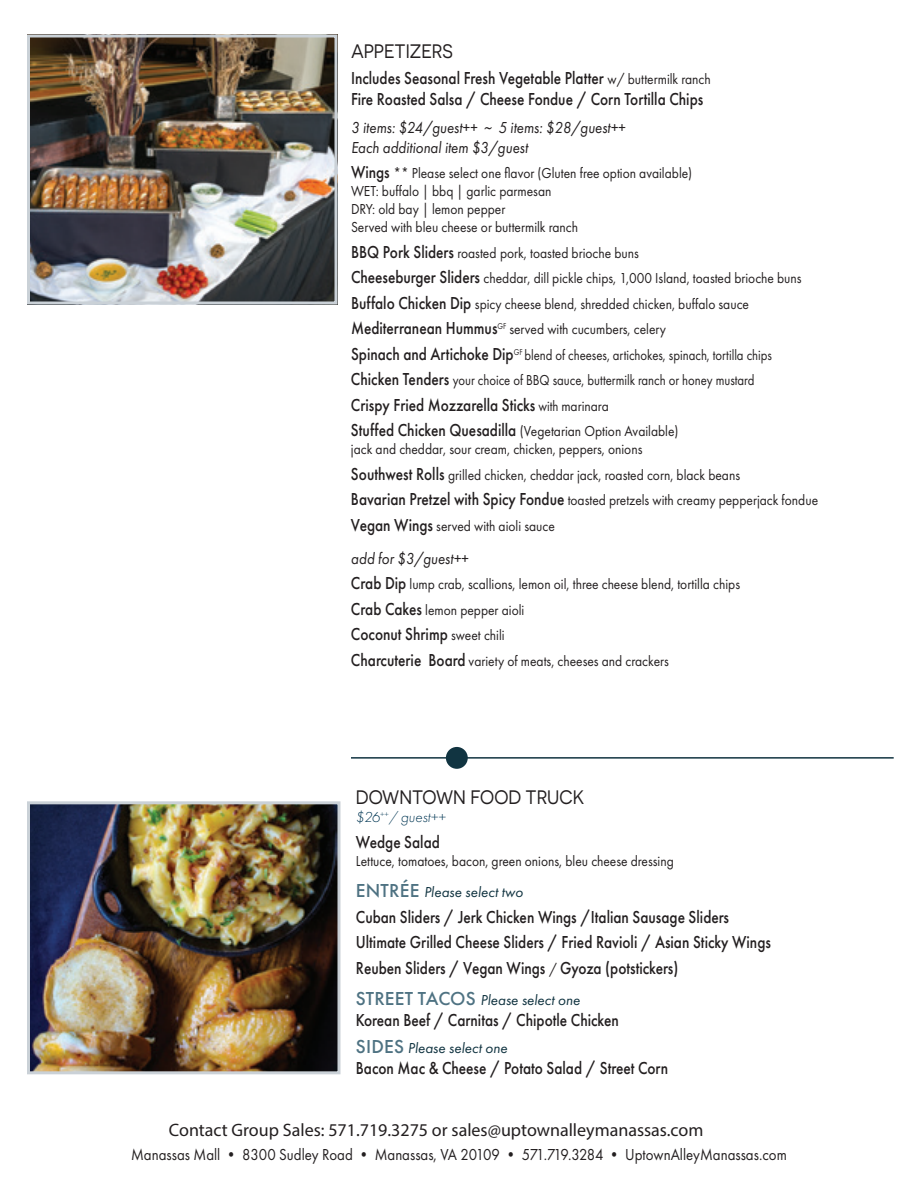
<style>
.page{position:relative;width:918px;height:1188px;background:#fff}
.page>*{position:absolute;margin:0;border:0;box-sizing:border-box;transform-origin:0 0}
.t1{font:19.5px "Novecentosanswide";color:#231f20;scale:.9 1}
.t2{font:500 18px/25.5px "Futura PT";color:#231f20;scale:.85 1}
.t3{font:18px "Myriad Pro";color:#231f20}
.t4{font:16.5px "Futura PT";color:#231f20;scale:.9 1}
.t5{font:italic 16.5px/19.5px "Futura PT";color:#231f20;scale:.9 1}
.t6{font:15px/25.5px "Futura PT";color:#231f20;scale:.9 1}
.t7{font:italic 15px "Futura PT";color:#113441}
.t8{font:italic 300 15px "Futura PT";color:#013653}
.s1{font-weight:400;font-size:15px}
.s2{font-weight:500;font-size:18px}
.s3{font-weight:500;font-size:19.5px;color:#4e7282}
.s4{font-style:italic;color:#113441}
.s5{font-weight:500;font-style:normal;font-size:19.5px;color:#4e7282}
</style>
<div class="page">
<img style="left:31px;top:38px;width:303px;height:262px">
<div style="left:27px;top:34px;width:311px;height:270px;border:3px solid #cad1d7"></div>
<hr style="left:351px;top:757px;width:543px;height:2px;background:#113441">
<div style="left:446px;top:747px;width:22px;height:22px;background:#113441;border-radius:50%"></div>
<img style="left:31px;top:805px;width:305px;height:265px">
<div style="left:27px;top:801px;width:313px;height:273px;border:3px solid #cad1d7"></div>
<h1 class="t1" style="left:351px;top:40px;width:115px">APPETIZERS</h1>
<p class="t2" style="left:351px;top:67px;width:425px;line-height:21px">Includes Seasonal Fresh Vegetable Platter <span class="s1">w/ buttermilk ranch<br></span>Fire Roasted Salsa / Cheese Fondue / Corn Tortilla Chips</p>
<p class="t5" style="left:351px;top:118px;width:306px">3 items: $24/guest++ ~ 5 items: $28/guest++<br>Each additional item $3/guest</p>
<p class="t6" style="left:351px;top:164px;width:381px;line-height:18px"><span class="s2">Wings</span> ** Please select one flavor (Gluten free option available)<br>WET: buffalo | bbq | garlic parmesan<br>DRY: old bay | lemon pepper<br>Served with bleu cheese or buttermilk ranch</p>
<p class="t6" style="left:351px;top:240px;width:502px"><span class="s2">BBQ Pork Sliders</span> roasted pork, toasted brioche buns<br><span class="s2">Cheeseburger Sliders</span> cheddar, dill pickle chips, 1,000 Island, toasted brioche buns <span class="s2">Buffalo Chicken Dip</span> spicy cheese blend, shredded chicken, buffalo sauce <span class="s2">Mediterranean Hummus</span><sup>GF</sup> served with cucumbers, celery<br><span class="s2">Spinach and Artichoke Dip</span><sup>GF</sup> blend of cheeses, artichokes, spinach, tortilla chips <span class="s2">Chicken Tenders</span> your choice of BBQ sauce, buttermilk ranch or honey mustard</p>
<p class="t2" style="left:351px;top:392px;width:305px">Crispy Fried Mozzarella Sticks <span class="s1">with marinara</span></p>
<p class="t6" style="left:351px;top:422px;width:365px;line-height:18px"><span class="s2">Stuffed Chicken Quesadilla</span> (Vegetarian Option Available) jack and cheddar, sour cream, chicken, peppers, onions</p>
<p class="t6" style="left:351px;top:462px;width:521px"><span class="s2">Southwest Rolls</span> grilled chicken, cheddar jack, roasted corn, black beans<br><span class="s2">Bavarian Pretzel with Spicy Fondue</span> toasted pretzels with creamy pepperjack fondue<br><span class="s2">Vegan Wings</span> served with aioli sauce</p>
<p class="t5" style="left:351px;top:548px;width:132px">add for $3/guest++</p>
<p class="t6" style="left:351px;top:571px;width:434px"><span class="s2">Crab Dip</span> lump crab, scallions, lemon oil, three cheese blend, tortilla chips<br><span class="s2">Crab Cakes</span> lemon pepper aioli</p>
<p class="t2" style="left:351px;top:621px;width:182px">Coconut Shrimp <span class="s1">sweet chili</span></p>
<p class="t6" style="left:351px;top:648px;width:355px"><span class="s2">Charcuterie Board</span> variety of meats, cheeses and crackers</p>
<h1 class="t1" style="left:356px;top:786px;width:255px">DOWNTOWN FOOD TRUCK</h1>
<p class="t8" style="left:356px;top:809px;width:91px">$26<sup>++</sup>/ guest++</p>
<p class="t2" style="left:356px;top:829px;width:100px">Wedge Salad</p>
<p class="t6" style="left:356px;top:845px;width:355px;line-height:31.5px">Lettuce, tomatoes, bacon, green onions, bleu cheese dressing<br><span class="s3">ENTRÉE</span> <span class="s4">Please select two</span></p>
<p class="t2" style="left:356px;top:904px;width:490px">Cuban Sliders / Jerk Chicken Wings /Italian Sausage Sliders<br>Ultimate Grilled Cheese Sliders / Fried Ravioli / Asian Sticky Wings<br>Reuben Sliders / Vegan Wings <span class="s1">/</span> Gyoza (potstickers)</p>
<p class="t7" style="left:356px;top:991px;width:226px"><span class="s5">STREET TACOS</span> Please select one</p>
<p class="t2" style="left:356px;top:1008px;width:311px">Korean Beef / Carnitas / Chipotle Chicken</p>
<p class="t7" style="left:356px;top:1039px;width:153px"><span class="s5">SIDES</span> Please select one</p>
<p class="t2" style="left:356px;top:1056px;width:369px">Bacon Mac &amp; Cheese / Potato Salad / Street Corn</p>
<p class="t3" style="left:169px;top:1119px;width:536px">Contact Group Sales: 571.719.3275 or sales@uptownalleymanassas.com</p>
<p class="t4" style="left:131px;top:1145px;width:730px">Manassas Mall • 8300 Sudley Road • Manassas, VA 20109 • 571.719.3284 • UptownAlleyManassas.com</p>
</div>
